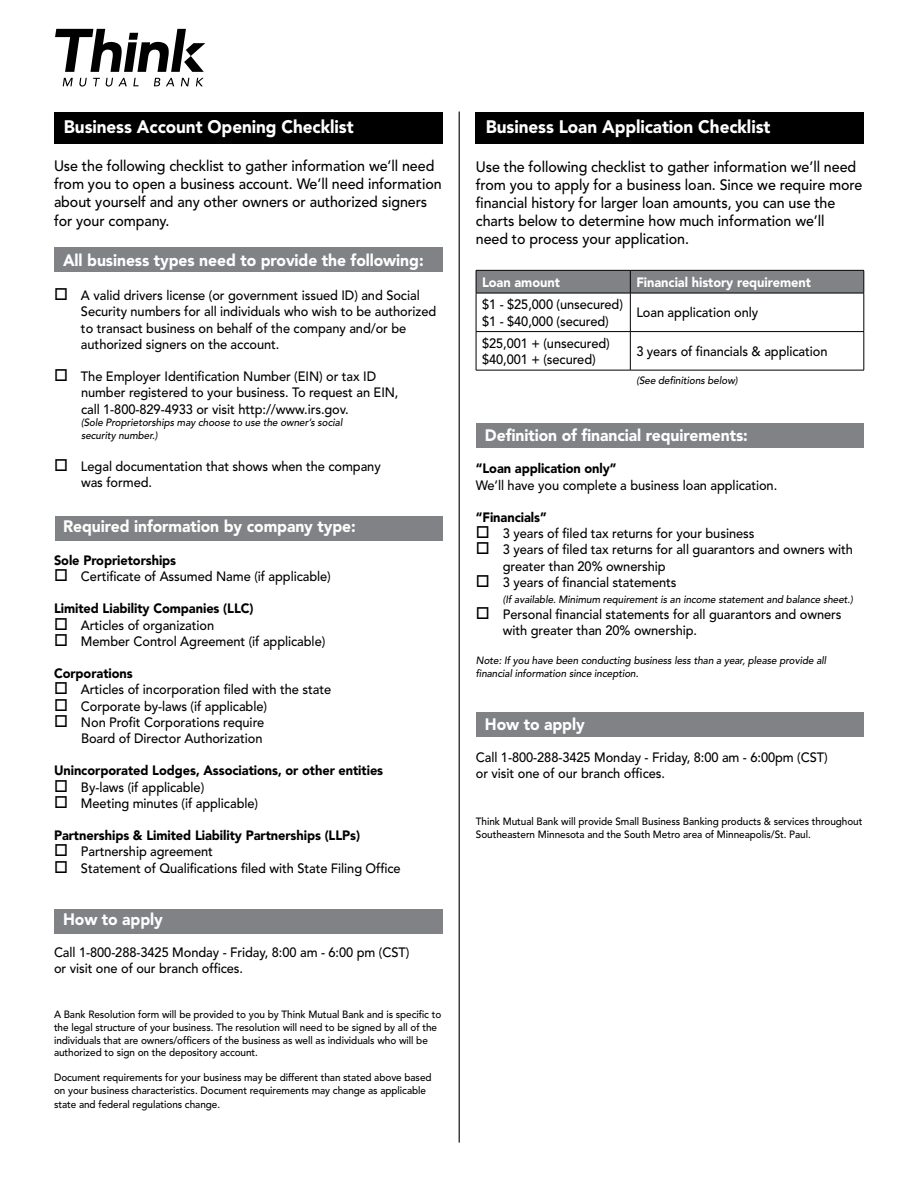
<style>
.page{position:relative;width:918px;height:1188px;background:#fff}
.page>*{position:absolute;margin:0;border:0;box-sizing:border-box;transform-origin:0 0}
.t1{font:900 18px "Avenir";letter-spacing:-.005em;color:#fff;scale:.95 1}
.t2{font:900 16.5px "Avenir";letter-spacing:-.005em;color:#fff;scale:.95 1}
.t3{font:500 15px/18px "Avenir";letter-spacing:-.005em;color:#000;scale:.95 1}
.t4{font:500 13.5px/16.2px "Avenir";letter-spacing:-.005em;color:#000;scale:.95 1}
.t5{font:900 13.5px "Avenir";letter-spacing:-.005em;color:#000;scale:.95 1}
.t6{font:900 13.5px "Avenir";letter-spacing:-.005em;color:#fff;scale:.95 1}
.t7{font:500 10.5px/12.6px "Avenir";letter-spacing:-.005em;color:#000;scale:.95 1}
.t8{font:italic 500 10.5px/12.6px "Avenir";letter-spacing:-.005em;color:#000;scale:.95 1}
</style>
<div class="page">
<div style="left:476px;top:423px;width:388px;height:24px;background:#808285"></div>
<div style="left:54px;top:247px;width:388px;height:25px;background:#808285"></div>
<div style="left:55px;top:517px;width:387px;height:24px;background:#808285"></div>
<div style="left:54px;top:909px;width:388px;height:25px;background:#808285"></div>
<div style="left:476px;top:713px;width:388px;height:24px;background:#808285"></div>
<div style="left:54px;top:112px;width:388px;height:31px;background:#000"></div>
<div style="left:476px;top:112px;width:388px;height:31px;background:#000"></div>
<hr style="left:459px;top:112px;width:1px;height:1031px;background:#000">
<svg style="left:476px;top:270px;width:389px;height:23px;background:#787a7d"></svg>
<hr style="left:476px;top:293px;width:154px;height:1px;background:#000">
<hr style="left:476px;top:293px;width:1px;height:38px;background:#000">
<hr style="left:630px;top:293px;width:234px;height:1px;background:#000">
<hr style="left:630px;top:293px;width:1px;height:38px;background:#000">
<hr style="left:864px;top:293px;width:1px;height:38px;background:#000">
<hr style="left:476px;top:331px;width:154px;height:1px;background:#000">
<hr style="left:476px;top:332px;width:1px;height:38px;background:#000">
<hr style="left:630px;top:331px;width:234px;height:1px;background:#000">
<hr style="left:630px;top:332px;width:1px;height:38px;background:#000">
<hr style="left:864px;top:332px;width:1px;height:38px;background:#000">
<hr style="left:476px;top:370px;width:154px;height:1px;background:#000">
<hr style="left:630px;top:370px;width:234px;height:1px;background:#000">
<svg style="left:55px;top:29px;width:150px;height:43px"></svg>
<svg style="left:63px;top:78px;width:10px;height:8px"></svg>
<svg style="left:79px;top:78px;width:8px;height:9px"></svg>
<svg style="left:93px;top:78px;width:34px;height:9px"></svg>
<svg style="left:133px;top:78px;width:6px;height:8px"></svg>
<svg style="left:154px;top:78px;width:6px;height:8px"></svg>
<svg style="left:166px;top:78px;width:8px;height:8px"></svg>
<svg style="left:181px;top:78px;width:8px;height:8px"></svg>
<svg style="left:196px;top:78px;width:8px;height:8px"></svg>
<h1 class="t1" style="left:64px;top:116px;width:307px">Business Account Opening Checklist</h1>
<p class="t3" style="left:54px;top:157px;width:410px">Use the following checklist to gather information we’ll need from you to open a business account. We’ll need information about yourself and any other owners or authorized signers</p>
<p class="t3" style="left:54px;top:213px;width:123px">for your company.</p>
<p class="t2" style="left:63px;top:250px;width:381px">All business types need to provide the following:</p>
<p class="t4" style="left:81px;top:288px;width:375px;text-indent:-27px">□ A valid drivers license (or government issued ID) and Social Security numbers for all individuals who wish to be authorized to transact business on behalf of the company and/or be authorized signers on the account.</p>
<p class="t4" style="left:81px;top:369px;width:336px;text-indent:-27px">□ The Employer Identification Number (EIN) or tax ID number registered to your business. To request an EIN, call 1-800-829-4933 or visit http://www.irs.gov.</p>
<p class="t8" style="left:81px;top:416px;width:277px">(Sole Proprietorships may choose to use the owner’s social security number.)</p>
<p class="t4" style="left:81px;top:459px;width:317px;text-indent:-27px">□ Legal documentation that shows when the company was formed.</p>
<p class="t2" style="left:63px;top:517px;width:310px">Required information by company type:</p>
<p class="t5" style="left:54px;top:552px;width:130px">Sole Proprietorships</p>
<p class="t4" style="left:54px;top:569px;width:293px">□ Certificate of Assumed Name (if applicable)</p>
<p class="t5" style="left:54px;top:600px;width:212px">Limited Liability Companies (LLC)</p>
<p class="t4" style="left:54px;top:617px;width:170px">□ Articles of organization</p>
<p class="t4" style="left:54px;top:633px;width:287px">□ Member Control Agreement (if applicable)</p>
<p class="t5" style="left:54px;top:665px;width:84px">Corporations</p>
<p class="t4" style="left:54px;top:682px;width:293px">□ Articles of incorporation filed with the state</p>
<p class="t4" style="left:54px;top:698px;width:226px">□ Corporate by-laws (if applicable)</p>
<p class="t4" style="left:54px;top:714px;width:223px;text-align:right">□ Non Profit Corporations require<br>Board of Director Authorization</p>
<p class="t5" style="left:54px;top:762px;width:348px">Unincorporated Lodges, Associations, or other entities</p>
<p class="t4" style="left:54px;top:779px;width:160px">□ By-laws (if applicable)</p>
<p class="t4" style="left:54px;top:795px;width:216px">□ Meeting minutes (if applicable)</p>
<p class="t5" style="left:54px;top:827px;width:324px">Partnerships &amp; Limited Liability Partnerships (LLPs)</p>
<p class="t4" style="left:54px;top:844px;width:169px">□ Partnership agreement</p>
<p class="t4" style="left:54px;top:860px;width:367px">□ Statement of Qualifications filed with State Filing Office</p>
<p class="t2" style="left:63px;top:909px;width:107px">How to apply</p>
<p class="t4" style="left:54px;top:945px;width:376px">Call 1-800-288-3425 Monday - Friday, 8:00 am - 6:00 pm (CST) or visit one of our branch offices.</p>
<p class="t7" style="left:54px;top:1009px;width:409px">A Bank Resolution form will be provided to you by Think Mutual Bank and is specific to the legal structure of your business. The resolution will need to be signed by all of the individuals that are owners/officers of the business as well as individuals who will be authorized to sign on the depository account.</p>
<p class="t7" style="left:54px;top:1072px;width:399px">Document requirements for your business may be different than stated above based on your business characteristics. Document requirements may change as applicable</p>
<p class="t7" style="left:54px;top:1099px;width:176px">state and federal regulations change.</p>
<h1 class="t1" style="left:486px;top:116px;width:301px">Business Loan Application Checklist</h1>
<p class="t3" style="left:476px;top:159px;width:408px">Use the following checklist to gather information we’ll need from you to apply for a business loan. Since we require more financial history for larger loan amounts, you can use the charts below to determine how much information we’ll<br>need to process your application.</p>
<p class="t6" style="left:482px;top:274px;width:84px">Loan amount</p>
<p class="t6" style="left:636px;top:274px;width:185px">Financial history requirement</p>
<p class="t4" style="left:482px;top:297px;width:150px">$1 - $25,000 (unsecured) $1 - $40,000 (secured)</p>
<p class="t4" style="left:636px;top:305px;width:130px">Loan application only</p>
<p class="t4" style="left:482px;top:335px;width:136px">$25,001 + (unsecured) $40,001 + (secured)</p>
<p class="t4" style="left:636px;top:344px;width:203px">3 years of financials &amp; application</p>
<p class="t8" style="left:636px;top:375px;width:108px">(See definitions below)</p>
<p class="t2" style="left:485px;top:425px;width:278px">Definition of financial requirements:</p>
<p class="t5" style="left:476px;top:461px;width:150px">“Loan application only”</p>
<p class="t4" style="left:476px;top:477px;width:319px">We’ll have you complete a business loan application.</p>
<p class="t5" style="left:476px;top:509px;width:76px">“Financials”</p>
<p class="t4" style="left:476px;top:526px;width:295px">□ 3 years of filed tax returns for your business</p>
<p class="t4" style="left:503px;top:542px;width:370px;text-indent:-27px">□ 3 years of filed tax returns for all guarantors and owners with greater than 20% ownership</p>
<p class="t4" style="left:476px;top:574px;width:213px">□ 3 years of financial statements</p>
<p class="t8" style="left:503px;top:593px;width:370px">(If available. Minimum requirement is an income statement and balance sheet.)</p>
<p class="t4" style="left:503px;top:607px;width:358px;text-indent:-27px">□ Personal financial statements for all guarantors and owners with greater than 20% ownership.</p>
<p class="t8" style="left:476px;top:654px;width:370px">Note: If you have been conducting business less than a year, please provide all financial information since inception.</p>
<p class="t2" style="left:485px;top:714px;width:107px">How to apply</p>
<p class="t4" style="left:476px;top:750px;width:372px">Call 1-800-288-3425 Monday - Friday, 8:00 am - 6:00pm (CST) or visit one of our branch offices.</p>
<p class="t7" style="left:476px;top:816px;width:408px">Think Mutual Bank will provide Small Business Banking products &amp; services throughout<br>Southeastern Minnesota and the South Metro area of Minneapolis/St. Paul.</p>
</div>
